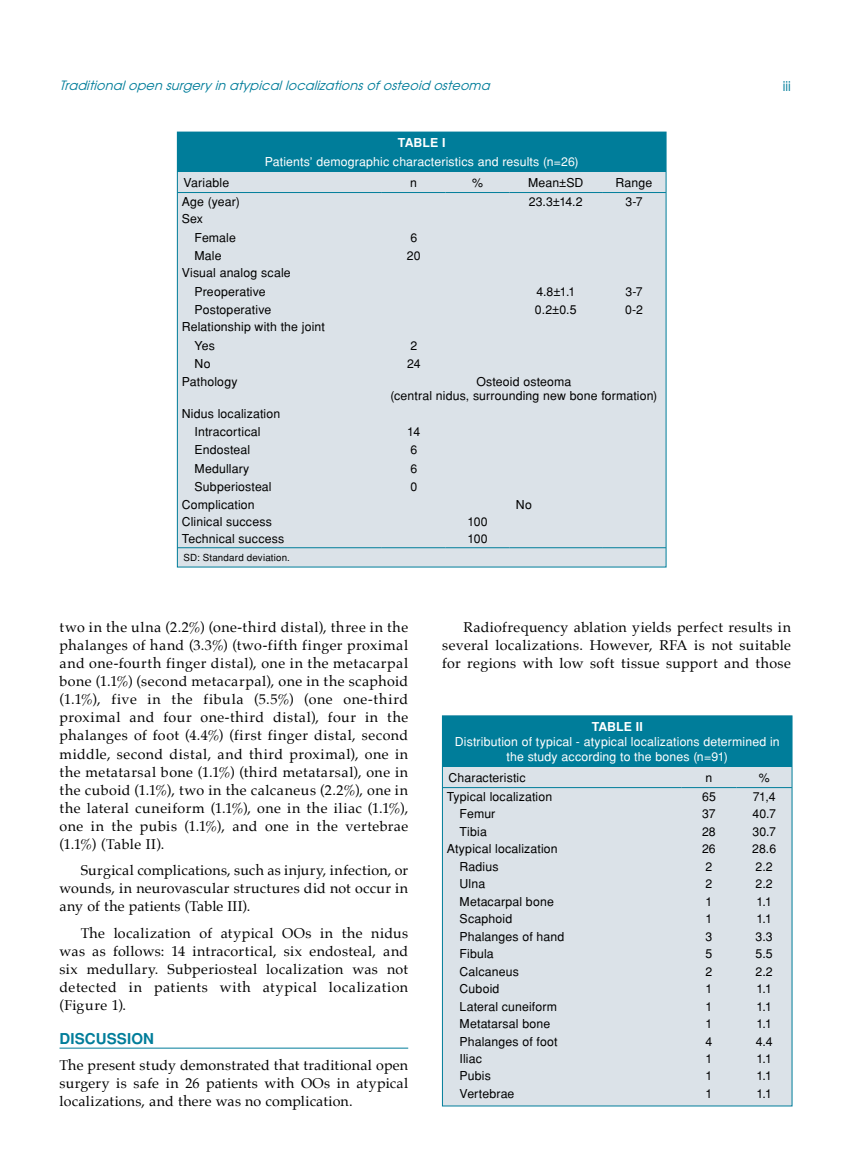
<style>
.page{position:relative;width:859px;height:1170px;background:#fff}
.page>*{position:absolute;margin:0;border:0;box-sizing:border-box;transform-origin:0 0}
.t1{font:700 15px "Helvetica Tr";letter-spacing:.01em;color:#007d9a}
.t2{font:14.25px/18px "Palatino";letter-spacing:.03em;color:#000;text-align:justify}
.t3{font:13.5px "Avant Garde Tr";color:#007d9a}
.t4{font:italic 12.75px "Avant Garde Tr";color:#007d9a}
.t5{font:12.3px/18.3px "Helvetica Normal Tr";letter-spacing:.01em;color:#000}
.t6{font:12.3px/14.7px "Helvetica Normal Tr";letter-spacing:.015em;color:#fff;text-align:center}
.t7{font:700 12.3px "Helvetica Tr";letter-spacing:.015em;color:#fff}
.t8{font:9.75px "Helvetica Normal Tr";letter-spacing:.02em;color:#000}
</style>
<div class="page">
<hr style="left:60px;top:1047px;width:348px;height:1px;background:#007d9a">
<div style="left:177px;top:132px;width:489px;height:435px;background:#dbe2e8"></div>
<div style="left:178px;top:132px;width:488px;height:39px;background:#007d9a"></div>
<hr style="left:178px;top:192px;width:204px;height:1px;background:#007d9a">
<hr style="left:382px;top:192px;width:64px;height:1px;background:#007d9a">
<hr style="left:446px;top:192px;width:63px;height:1px;background:#007d9a">
<hr style="left:509px;top:192px;width:93px;height:1px;background:#007d9a">
<hr style="left:602px;top:192px;width:64px;height:1px;background:#007d9a">
<hr style="left:178px;top:547px;width:204px;height:1px;background:#007d9a">
<hr style="left:382px;top:547px;width:64px;height:1px;background:#007d9a">
<hr style="left:446px;top:547px;width:63px;height:1px;background:#007d9a">
<hr style="left:509px;top:547px;width:93px;height:1px;background:#007d9a">
<hr style="left:602px;top:547px;width:64px;height:1px;background:#007d9a">
<div style="left:442px;top:715px;width:350px;height:390px;background:#dbe2e8"></div>
<div style="left:443px;top:716px;width:349px;height:50px;background:#007d9a"></div>
<hr style="left:443px;top:787px;width:238px;height:1px;background:#007d9a">
<hr style="left:681px;top:787px;width:55px;height:1px;background:#007d9a">
<hr style="left:736px;top:787px;width:56px;height:1px;background:#007d9a">
<div style="left:442px;top:715px;width:350px;height:391px;border:1px solid #007d9a"></div>
<p class="t4" style="left:60px;top:78px;width:436px">Traditionalopen surgeryin atypicallocalizationsofosteoid osteoma</p>
<p class="t3" style="left:783px;top:77px;width:10px">iii</p>
<p class="t7" style="left:398px;top:135px;width:49px">TABLE I</p>
<p class="t6" style="left:265px;top:154px;width:315px">Patients’ demographic characteristics and results (n=26)</p>
<p class="t5" style="left:184px;top:173px;width:47px">Variable</p>
<p class="t5" style="left:410px;top:173px;width:8px">n</p>
<p class="t5" style="left:472px;top:173px;width:12px">%</p>
<p class="t5" style="left:528px;top:173px;width:57px">Mean±SD</p>
<p class="t5" style="left:616px;top:173px;width:38px">Range</p>
<p class="t5" style="left:182px;top:192px;width:60px">Age (year)</p>
<p class="t5" style="left:529px;top:192px;width:55px">23.3±14.2</p>
<p class="t5" style="left:625px;top:192px;width:19px">3-7</p>
<p class="t5" style="left:195px;top:210px;width:43px;text-indent:-13px">Sex<br>Female<br>Male</p>
<p class="t5" style="left:407px;top:228px;width:15px">6<br>20</p>
<p class="t5" style="left:195px;top:264px;width:98px;text-indent:-13px">Visual analog scale<br>Preoperative<br>Postoperative</p>
<p class="t5" style="left:195px;top:318px;width:132px;text-indent:-13px">Relationship with the joint<br>Yes<br>No</p>
<p class="t5" style="left:407px;top:336px;width:15px">2<br>24</p>
<p class="t5" style="left:535px;top:282px;width:43px">4.8±1.1<br>0.2±0.5</p>
<p class="t5" style="left:625px;top:282px;width:20px">3-7<br>0-2</p>
<p class="t5" style="left:182px;top:372px;width:57px">Pathology</p>
<p class="t5" style="left:390px;top:374px;width:268px;line-height:14.7px;text-align:center">Osteoid osteoma<br>(central nidus, surrounding new bone formation)</p>
<p class="t5" style="left:195px;top:404px;width:87px;text-indent:-13px">Nidus localization<br>Intracortical<br>Endosteal<br>Medullary<br>Subperiosteal</p>
<p class="t5" style="left:407px;top:422px;width:14px">14<br>6<br>6<br>0</p>
<p class="t5" style="left:182px;top:495px;width:74px">Complication</p>
<p class="t5" style="left:516px;top:495px;width:17px">No</p>
<p class="t5" style="left:182px;top:512px;width:92px">Clinical success</p>
<p class="t5" style="left:467px;top:512px;width:22px">100</p>
<p class="t5" style="left:182px;top:530px;width:104px">Technical success</p>
<p class="t5" style="left:467px;top:530px;width:22px">100</p>
<p class="t8" style="left:184px;top:551px;width:108px">SD: Standard deviation.</p>
<p class="t2" style="left:60px;top:618px;width:350px">two in the ulna (2.2%) (one-third distal), three in the phalanges of hand (3.3%) (two-fifth finger proximal and one-fourth finger distal), one in the metacarpal bone (1.1%) (second metacarpal), one in the scaphoid (1.1%), five in the fibula (5.5%) (one one-third proximal and four one-third distal), four in the phalanges of foot (4.4%) (first finger distal, second middle, second distal, and third proximal), one in the metatarsal bone (1.1%) (third metatarsal), one in the cuboid (1.1%), two in the calcaneus (2.2%), one in the lateral cuneiform (1.1%), one in the iliac (1.1%), one in the pubis (1.1%), and one in the vertebrae (1.1%) (Table II).</p>
<p class="t2" style="left:60px;top:861px;width:350px;text-indent:21px">Surgical complications, such as injury, infection, or wounds, in neurovascular structures did not occur in any of the patients (Table III).</p>
<p class="t2" style="left:60px;top:923px;width:350px;text-indent:21px">The localization of atypical OOs in the nidus was as follows: 14 intracortical, six endosteal, and six medullary. Subperiosteal localization was not detected in patients with atypical localization (Figure 1).</p>
<p class="t1" style="left:60px;top:1029px;width:96px">DISCUSSION</p>
<p class="t2" style="left:60px;top:1055px;width:350px">The present study demonstrated that traditional open surgery is safe in 26 patients with OOs in atypical localizations, and there was no complication.</p>
<p class="t2" style="left:442px;top:618px;width:350px;text-indent:21px">Radiofrequency ablation yields perfect results in several localizations. However, RFA is not suitable for regions with low soft tissue support and those</p>
<p class="t7" style="left:592px;top:719px;width:53px">TABLE II</p>
<p class="t6" style="left:455px;top:734px;width:326px">Distribution of typical - atypical localizations determined in the study according to the bones (n=91)</p>
<p class="t5" style="left:449px;top:768px;width:79px">Characteristic</p>
<p class="t5" style="left:705px;top:768px;width:8px">n</p>
<p class="t5" style="left:759px;top:768px;width:12px">%</p>
<p class="t5" style="left:447px;top:787px;width:107px">Typical localization</p>
<p class="t5" style="left:702px;top:787px;width:15px">65</p>
<p class="t5" style="left:753px;top:787px;width:24px">71,4</p>
<p class="t5" style="left:460px;top:804px;width:37px">Femur</p>
<p class="t5" style="left:702px;top:804px;width:15px">37</p>
<p class="t5" style="left:752px;top:804px;width:25px">40.7</p>
<p class="t5" style="left:460px;top:822px;width:29px">Tibia</p>
<p class="t5" style="left:702px;top:822px;width:15px">28</p>
<p class="t5" style="left:752px;top:822px;width:25px">30.7</p>
<p class="t5" style="left:447px;top:839px;width:112px">Atypical localization</p>
<p class="t5" style="left:702px;top:839px;width:15px">26</p>
<p class="t5" style="left:752px;top:839px;width:25px">28.6</p>
<p class="t5" style="left:460px;top:857px;width:40px">Radius</p>
<p class="t5" style="left:705px;top:857px;width:8px">2</p>
<p class="t5" style="left:756px;top:857px;width:19px">2.2</p>
<p class="t5" style="left:460px;top:874px;width:27px">Ulna</p>
<p class="t5" style="left:705px;top:874px;width:8px">2</p>
<p class="t5" style="left:756px;top:874px;width:19px">2.2</p>
<p class="t5" style="left:460px;top:892px;width:96px">Metacarpal bone</p>
<p class="t5" style="left:705px;top:892px;width:8px">1</p>
<p class="t5" style="left:756px;top:892px;width:17px">1.1</p>
<p class="t5" style="left:460px;top:909px;width:54px">Scaphoid</p>
<p class="t5" style="left:705px;top:909px;width:8px">1</p>
<p class="t5" style="left:756px;top:909px;width:17px">1.1</p>
<p class="t5" style="left:460px;top:927px;width:106px">Phalanges of hand</p>
<p class="t5" style="left:705px;top:927px;width:8px">3</p>
<p class="t5" style="left:756px;top:927px;width:19px">3.3</p>
<p class="t5" style="left:460px;top:944px;width:36px">Fibula</p>
<p class="t5" style="left:705px;top:944px;width:8px">5</p>
<p class="t5" style="left:756px;top:944px;width:19px">5.5</p>
<p class="t5" style="left:460px;top:961px;width:61px">Calcaneus</p>
<p class="t5" style="left:705px;top:961px;width:8px">2</p>
<p class="t5" style="left:756px;top:961px;width:19px">2.2</p>
<p class="t5" style="left:460px;top:979px;width:41px">Cuboid</p>
<p class="t5" style="left:705px;top:979px;width:8px">1</p>
<p class="t5" style="left:756px;top:979px;width:17px">1.1</p>
<p class="t5" style="left:460px;top:996px;width:99px">Lateral cuneiform</p>
<p class="t5" style="left:705px;top:996px;width:8px">1</p>
<p class="t5" style="left:756px;top:996px;width:17px">1.1</p>
<p class="t5" style="left:460px;top:1014px;width:92px">Metatarsal bone</p>
<p class="t5" style="left:705px;top:1014px;width:8px">1</p>
<p class="t5" style="left:756px;top:1014px;width:17px">1.1</p>
<p class="t5" style="left:460px;top:1031px;width:99px">Phalanges of foot</p>
<p class="t5" style="left:705px;top:1031px;width:8px">4</p>
<p class="t5" style="left:756px;top:1031px;width:18px">4.4</p>
<p class="t5" style="left:460px;top:1049px;width:24px">Iliac</p>
<p class="t5" style="left:705px;top:1049px;width:8px">1</p>
<p class="t5" style="left:756px;top:1049px;width:17px">1.1</p>
<p class="t5" style="left:460px;top:1066px;width:33px">Pubis</p>
<p class="t5" style="left:705px;top:1066px;width:8px">1</p>
<p class="t5" style="left:756px;top:1066px;width:17px">1.1</p>
<p class="t5" style="left:460px;top:1084px;width:56px">Vertebrae</p>
<p class="t5" style="left:705px;top:1084px;width:8px">1</p>
<p class="t5" style="left:756px;top:1084px;width:17px">1.1</p>
</div>
